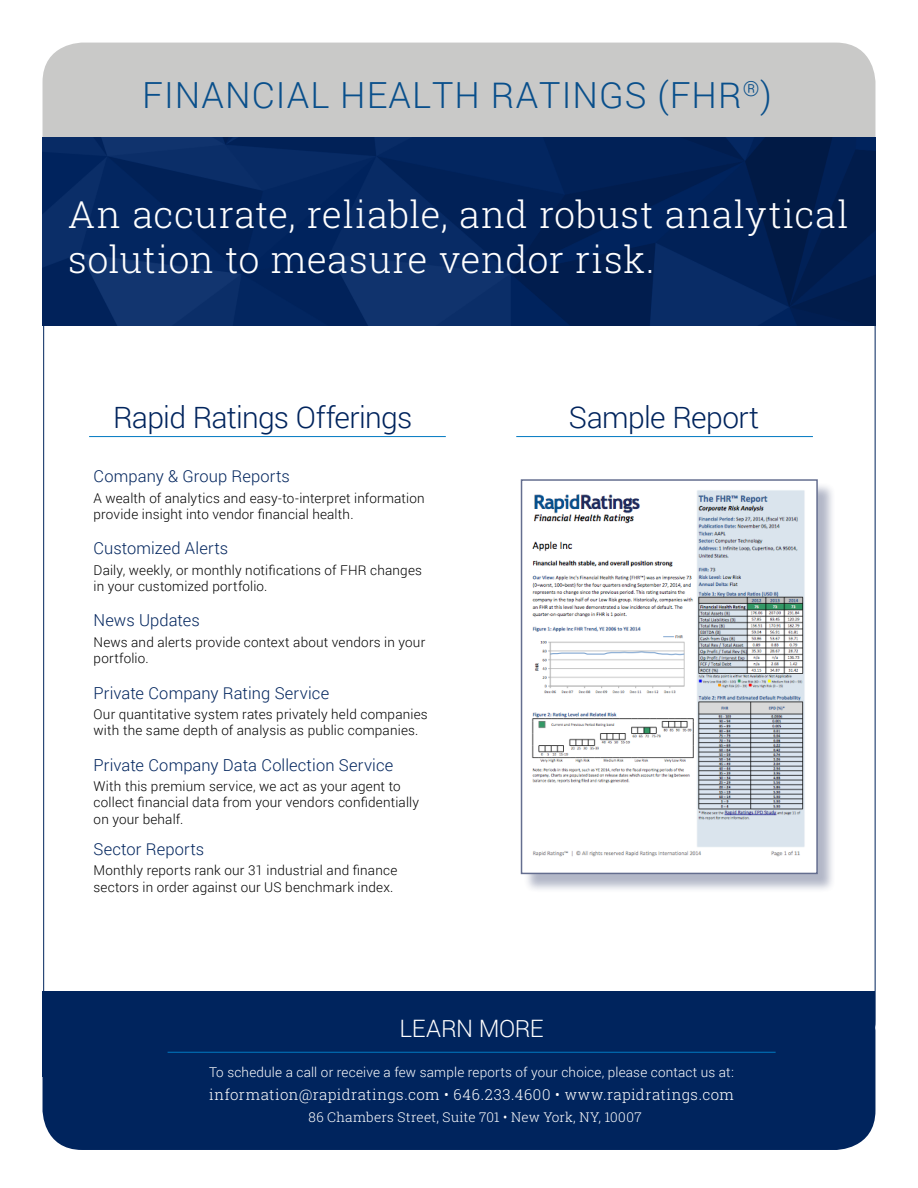
<style>
.page{position:relative;width:918px;height:1188px;background:#fff}
.page>*{position:absolute;margin:0;border:0;box-sizing:border-box;transform-origin:0 0}
.t1{font:300 37.5px/45px "Roboto Slab";letter-spacing:.015em;color:#fff}
.t2{font:300 36px "Roboto";letter-spacing:.03em;color:#094f8b}
.t3{font:300 30px "Roboto";letter-spacing:-.025em;color:#00245d}
.t4{font:300 24px "Roboto";letter-spacing:-.015em;color:#fff}
.t5{font:300 16.5px "Roboto";letter-spacing:.005em;color:#00245d}
.t6{font:300 15px "Roboto Slab";letter-spacing:.035em;color:#fff}
.t7{font:300 13.5px/16.2px "Roboto";letter-spacing:.015em;color:#000}
.t8{font:300 13.5px "Roboto";letter-spacing:.015em;color:#fff}
.t9{font:300 13.5px "Roboto Slab";letter-spacing:.015em;color:#fff}
</style>
<div class="page">
<div style="left:523px;top:482px;width:314px;height:411px;background:#1c2a5b;opacity:.5"></div>
<div style="left:521px;top:479px;width:297px;height:395px;background:#fff"></div>
<div style="left:43px;top:43px;width:832px;height:277px;background:#c9c9c8;border-radius:40px"></div>
<img style="left:43px;top:138px;width:832px;height:187px">
<hr style="left:89px;top:436px;width:357px;height:1px;background:#0079c1">
<hr style="left:516px;top:436px;width:297px;height:1px;background:#0079c1">
<div style="left:43px;top:992px;width:832px;height:158px;background:#00245d;border-radius:40px"></div>
<img style="left:531px;top:490px;width:274px;height:367px">
<div style="left:141px;top:1010px;width:661px;height:44px;border:2px solid #00245d"></div>
<hr style="left:168px;top:1052px;width:608px;height:1px;background:#0079c1">
<h2 class="t2" style="left:142px;top:70px;width:631px">FINANCIAL HEALTH RATINGS (FHR<sup>®</sup>)</h2>
<h1 class="t1" style="left:68px;top:191px;width:782px">An accurate, reliable, and robust analytical solution to measure vendor risk.</h1>
<h3 class="t3" style="left:113px;top:396px;width:301px">Rapid Ratings Offerings</h3>
<h3 class="t3" style="left:569px;top:396px;width:192px">Sample Report</h3>
<p class="t5" style="left:94px;top:465px;width:198px">Company &amp; Group Reports</p>
<p class="t7" style="left:94px;top:489px;width:333px">A wealth of analytics and easy-to-interpret information provide insight into vendor financial health.</p>
<p class="t5" style="left:94px;top:537px;width:136px">Customized Alerts</p>
<p class="t7" style="left:94px;top:561px;width:330px">Daily, weekly, or monthly notifications of FHR changes in your customized portfolio.</p>
<p class="t5" style="left:94px;top:609px;width:108px">News Updates</p>
<p class="t7" style="left:94px;top:634px;width:333px">News and alerts provide context about vendors in your portfolio.</p>
<p class="t5" style="left:94px;top:681px;width:237px">Private Company Rating Service</p>
<p class="t7" style="left:94px;top:706px;width:336px">Our quantitative system rates privately held companies with the same depth of analysis as public companies.</p>
<p class="t5" style="left:94px;top:753px;width:301px">Private Company Data Collection Service</p>
<p class="t7" style="left:94px;top:778px;width:327px">With this premium service, we act as your agent to collect financial data from your vendors confidentially on your behalf.</p>
<p class="t5" style="left:94px;top:838px;width:112px">Sector Reports</p>
<p class="t7" style="left:94px;top:862px;width:305px">Monthly reports rank our 31 industrial and finance sectors in order against our US benchmark index.</p>
<h3 class="t4" style="left:399px;top:1011px;width:146px">LEARN MORE</h3>
<p class="t8" style="left:209px;top:1063px;width:526px">To schedule a call or receive a few sample reports of your choice, please contact us at:</p>
<p class="t9" style="left:309px;top:1108px;width:335px">86 Chambers Street, Suite 701 • New York, NY, 10007</p>
<p class="t6" style="left:209px;top:1084px;width:526px">information@rapidratings.com • 646.233.4600 • www.rapidratings.com</p>
</div>
